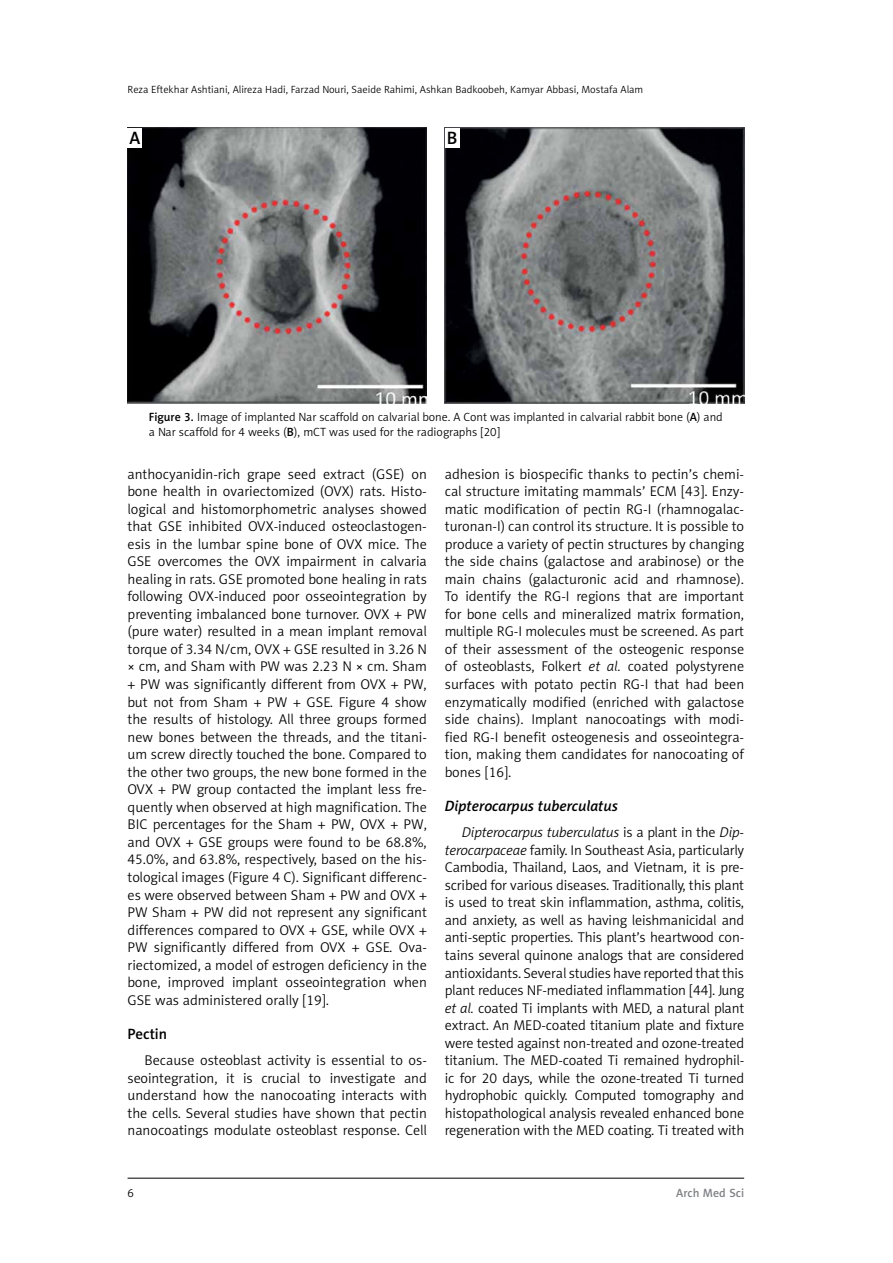
<style>
.page{position:relative;width:893px;height:1263px;background:#fff}
.page>*{position:absolute;margin:0;border:0;box-sizing:border-box;transform-origin:0 0}
.t1{font:18px "Naomi Sans EFN Medium";color:#000}
.t2{font:italic 15px "Naomi Sans EFN Medium";color:#000}
.t3{font:15px "Naomi Sans EFN Medium";color:#000}
.t4{font:14.25px/17.5px "Naomi Sans EFN Light";color:#000;text-align:justify}
.t5{font:12px/14.4px "Naomi Sans EFN Light";color:#000}
.t6{font:12px "Naomi Sans EFN Medium";color:#808285}
.t7{font:10.5px "Naomi Sans EFN Light";color:#000}
.s1{font-family:"Naomi Sans EFN Medium"}
.s2{font-style:italic}
</style>
<div class="page">
<hr style="left:128px;top:1178px;width:616px;height:1px;background:#000">
<img style="left:128px;top:128px;width:299px;height:275px">
<img style="left:445px;top:128px;width:299px;height:275px">
<div style="left:128px;top:128px;width:14px;height:20px;background:#fff"></div>
<div style="left:445px;top:128px;width:14px;height:20px;background:#fff"></div>
<p class="t7" style="left:128px;top:83px;width:517px">Reza Eftekhar Ashtiani, Alireza Hadi, Farzad Nouri, Saeide Rahimi, Ashkan Badkoobeh, Kamyar Abbasi, Mostafa Alam</p>
<p class="t1" style="left:129px;top:127px;width:12px">A</p>
<p class="t1" style="left:447px;top:127px;width:12px">B</p>
<p class="t5" style="left:149px;top:410px;width:575px"><span class="s1">Figure 3.</span> Image of implanted Nar scaffold on calvarial bone. A Cont was implanted in calvarial rabbit bone (<span class="s1">A</span>) and a Nar scaffold for 4 weeks (<span class="s1">B</span>), mCT was used for the radiographs [20]</p>
<p class="t4" style="left:128px;top:465px;width:301px">anthocyanidin-rich grape seed extract (GSE) on bone health in ovariectomized (OVX) rats. Histo&shy;logical and histomorphometric analyses showed that GSE inhibited OVX-induced osteoclastogen&shy;esis in the lumbar spine bone of OVX mice. The GSE overcomes the OVX impairment in calvaria healing in rats. GSE promoted bone healing in rats following OVX-induced poor osseointegration by preventing imbalanced bone turnover. OVX + PW (pure water) resulted in a mean implant removal torque of 3.34 N/cm, OVX + GSE resulted in 3.26 N × cm, and Sham with PW was 2.23 N × cm. Sham + PW was significantly different from OVX + PW, but not from Sham + PW + GSE. Figure 4 show the results of histology. All three groups formed new bones between the threads, and the titani&shy;um screw directly touched the bone. Compared to the other two groups, the new bone formed in the OVX + PW group contacted the implant less fre&shy;quently when observed at high magnification. The BIC percentages for the Sham + PW, OVX + PW, and OVX + GSE groups were found to be 68.8%, 45.0%, and 63.8%, respectively, based on the his&shy;tological images (Figure 4 C). Significant differenc&shy;es were observed between Sham + PW and OVX + PW Sham + PW did not represent any significant differences compared to OVX + GSE, while OVX + PW significantly differed from OVX + GSE. Ova&shy;riectomized, a model of estrogen deficiency in the bone, improved implant osseointegration when GSE was administered orally [19].</p>
<p class="t3" style="left:128px;top:1025px;width:41px">Pectin</p>
<p class="t4" style="left:128px;top:1052px;width:301px;text-indent:17px">Because osteoblast activity is essential to os&shy;seointegration, it is crucial to investigate and understand how the nanocoating interacts with the cells. Several studies have shown that pectin nanocoatings modulate osteoblast response. Cell</p>
<p class="t4" style="left:445px;top:465px;width:301px">adhesion is biospecific thanks to pectin’s chemi&shy;cal structure imitating mammals’ ECM [43]. Enzy&shy;matic modification of pectin RG-I (rhamnogalac&shy;turonan-I) can control its structure. It is possible to produce a variety of pectin structures by changing the side chains (galactose and arabinose) or the main chains (galacturonic acid and rhamnose).<br>To identify the RG-I regions that are important for bone cells and mineralized matrix formation, multiple RG-I molecules must be screened. As part of their assessment of the osteogenic response of osteoblasts, Folkert <span class="s2">et al.</span> coated polystyrene surfaces with potato pectin RG-I that had been enzymatically modified (enriched with galactose side chains). Implant nanocoatings with modi&shy;fied RG-I benefit osteogenesis and osseointegra&shy;tion, making them candidates for nanocoating of bones [16].</p>
<p class="t2" style="left:445px;top:797px;width:175px">Dipterocarpus tuberculatus</p>
<p class="t4" style="left:445px;top:823px;width:301px;text-indent:17px"><span class="s2">Dipterocarpus tuberculatus</span> is a plant in the <span class="s2">Dip&shy;terocarpaceae</span> family. In Southeast Asia, particularly Cambodia, Thailand, Laos, and Vietnam, it is pre&shy;scribed for various diseases. Traditionally, this plant is used to treat skin inflammation, asthma, colitis, and anxiety, as well as having leishmanicidal and anti-septic properties. This plant’s heartwood con&shy;tains several quinone analogs that are considered antioxidants. Several studies have reported that this plant reduces NF-mediated inflammation [44]. Jung <span class="s2">et al.</span> coated Ti implants with MED, a natural plant extract. An MED-coated titanium plate and fixture were tested against non-treated and ozone-treated titanium. The MED-coated Ti remained hydrophil&shy;ic for 20 days, while the ozone-treated Ti turned hydrophobic quickly. Computed tomography and histopathological analysis revealed enhanced bone regeneration with the MED coating. Ti treated with</p>
<p class="t5" style="left:128px;top:1186px;width:8px">6</p>
<p class="t6" style="left:676px;top:1186px;width:69px">Arch Med Sci</p>
</div>
